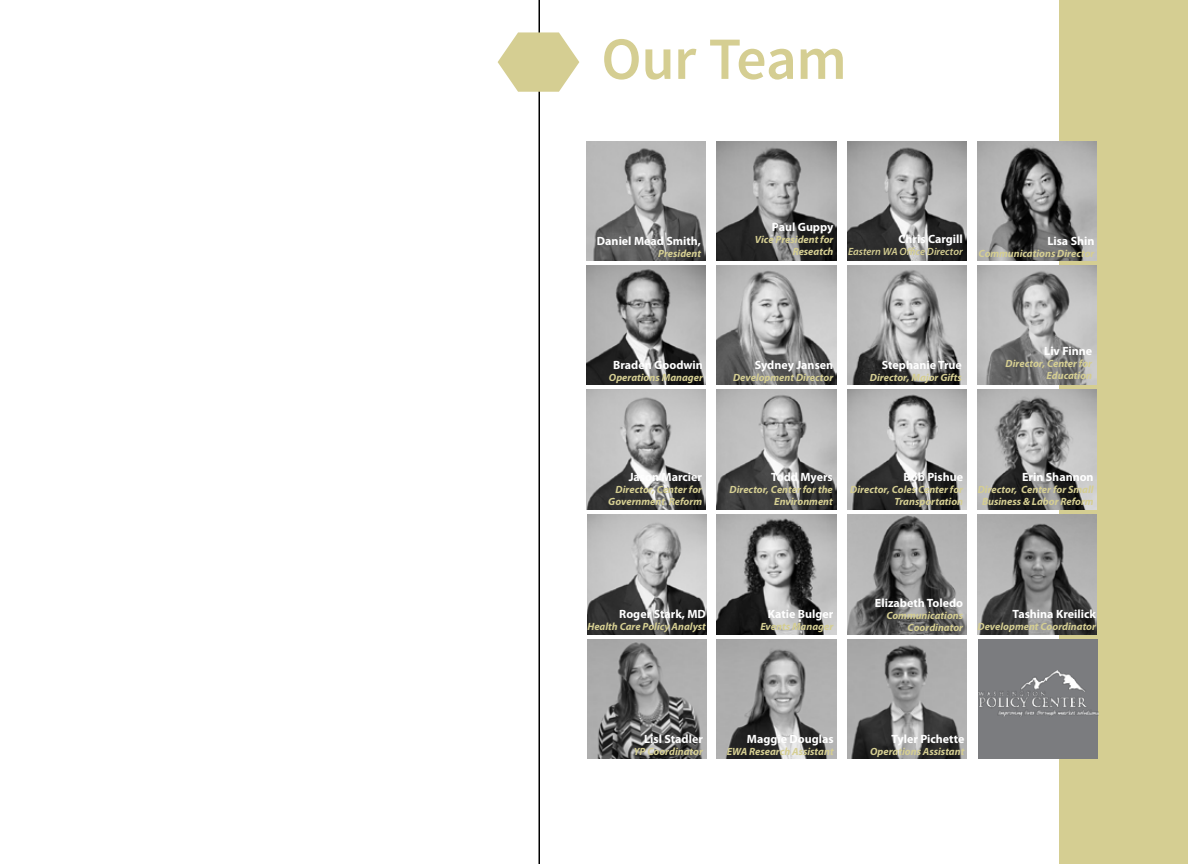
<style>
.page{position:relative;width:1188px;height:864px;background:#fff}
.page>*{position:absolute;margin:0;border:0;box-sizing:border-box;transform-origin:0 0}
.t1{font:600 60px "Source Sans Pro";letter-spacing:-.015em;color:#d5ce92}
.t2{font:700 12px "Myriad Pro";color:#fff}
.t3{font:italic 700 10.5px/12px "Myriad Pro";color:#d5ce92;text-align:right}
.t4{font:italic 600 10.5px "Myriad Pro";color:#d5ce92}
</style>
<div class="page">
<img style="left:587px;top:515px;width:120px;height:119px">
<hr style="left:538px;top:0;width:2px;height:864px;background:#000">
<div style="left:1059px;top:0;width:129px;height:864px;background:#d5ce92"></div>
<img style="left:847px;top:390px;width:120px;height:119px">
<img style="left:587px;top:265px;width:119px;height:120px">
<img style="left:847px;top:141px;width:120px;height:120px">
<img style="left:587px;top:141px;width:119px;height:120px">
<img style="left:977px;top:390px;width:120px;height:119px">
<img style="left:587px;top:390px;width:119px;height:119px">
<img style="left:717px;top:515px;width:119px;height:119px">
<img style="left:977px;top:141px;width:120px;height:120px">
<img style="left:587px;top:639px;width:120px;height:120px">
<img style="left:977px;top:265px;width:120px;height:120px">
<img style="left:847px;top:515px;width:120px;height:119px">
<img style="left:717px;top:639px;width:119px;height:120px">
<img style="left:717px;top:141px;width:119px;height:120px">
<img style="left:847px;top:265px;width:120px;height:120px">
<img style="left:717px;top:265px;width:119px;height:120px">
<img style="left:977px;top:515px;width:120px;height:119px">
<img style="left:717px;top:390px;width:119px;height:119px">
<img style="left:847px;top:639px;width:120px;height:119px">
<div style="left:978px;top:639px;width:120px;height:120px;background:#7b7c7f"></div>
<img style="left:978px;top:671px;width:120px;height:46px">
<svg style="left:498px;top:32px;width:81px;height:60px"></svg>
<h1 class="t1" style="left:601px;top:21px;width:247px">Our Team</h1>
<p class="t2" style="left:597px;top:233px;width:106px">Daniel Mead Smith,</p>
<p class="t3" style="left:658px;top:247px;width:44px">President</p>
<p class="t2" style="left:772px;top:219px;width:63px">Paul Guppy</p>
<p class="t3" style="left:755px;top:233px;width:80px">Vice President for<br>Reseatch</p>
<p class="t2" style="left:898px;top:231px;width:66px">Chris Cargill</p>
<p class="t4" style="left:848px;top:245px;width:116px">Eastern WA Office Director</p>
<p class="t2" style="left:1047px;top:233px;width:49px">Lisa Shin</p>
<p class="t3" style="left:979px;top:247px;width:117px">Communications Director</p>
<p class="t2" style="left:613px;top:357px;width:91px">Braden Goodwin</p>
<p class="t3" style="left:609px;top:371px;width:96px">Operations Manager</p>
<p class="t2" style="left:755px;top:357px;width:80px">Sydney Jansen</p>
<p class="t3" style="left:733px;top:371px;width:102px">Development Director</p>
<p class="t2" style="left:882px;top:357px;width:82px">Stephanie True</p>
<p class="t3" style="left:870px;top:371px;width:93px">Director, Major Gifts</p>
<p class="t2" style="left:1044px;top:343px;width:49px">Liv Finne</p>
<p class="t3" style="left:1006px;top:357px;width:88px">Director, Center for<br>Education</p>
<p class="t2" style="left:629px;top:470px;width:75px">Jason Marcier</p>
<p class="t3" style="left:608px;top:484px;width:95px">Director, Center for<br>Government Reform</p>
<p class="t2" style="left:771px;top:469px;width:63px">Todd Myers</p>
<p class="t3" style="left:730px;top:483px;width:105px">Director, Center for the<br>Environment</p>
<p class="t2" style="left:904px;top:470px;width:61px">Bob Pishue</p>
<p class="t3" style="left:850px;top:484px;width:114px">Director, Coles Center for<br>Transportation</p>
<p class="t2" style="left:1022px;top:469px;width:73px">Erin Shannon</p>
<p class="t3" style="left:978px;top:483px;width:117px;text-align:center">Director, Center for Small<br>Business &amp; Labor Reform</p>
<p class="t2" style="left:619px;top:606px;width:88px">Roger Stark, MD</p>
<p class="t3" style="left:587px;top:620px;width:120px">Health Care Policy Analyst</p>
<p class="t2" style="left:768px;top:606px;width:67px">Katie Bulger</p>
<p class="t3" style="left:760px;top:620px;width:74px">Events Manager</p>
<p class="t2" style="left:875px;top:595px;width:90px">Elizabeth Toledo</p>
<p class="t3" style="left:886px;top:609px;width:78px">Communications<br>Coordinator</p>
<p class="t2" style="left:1013px;top:606px;width:85px">Tashina Kreilick</p>
<p class="t3" style="left:978px;top:620px;width:120px">Development Coordinator</p>
<p class="t2" style="left:644px;top:731px;width:60px">Lisl Stadler</p>
<p class="t3" style="left:634px;top:745px;width:71px">YP Coordinator</p>
<p class="t2" style="left:747px;top:731px;width:88px">Maggie Douglas</p>
<p class="t3" style="left:727px;top:745px;width:108px">EWA Research Assistant</p>
<p class="t2" style="left:892px;top:731px;width:74px">Tyler Pichette</p>
<p class="t3" style="left:870px;top:745px;width:96px">Operations Assistant</p>
</div>
